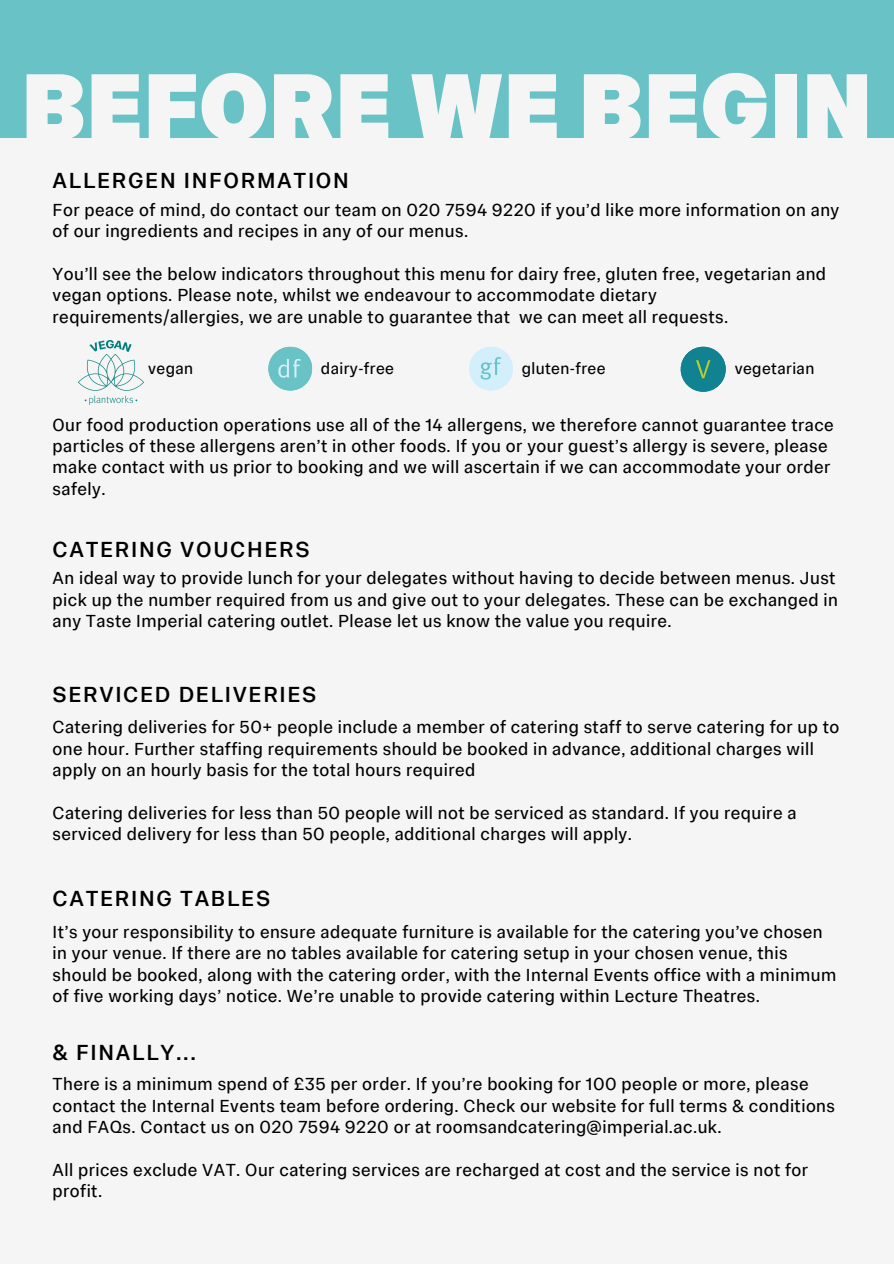
<style>
.page{position:relative;width:894px;height:1264px;background:#fff}
.page>*{position:absolute;margin:0;border:0;box-sizing:border-box;transform-origin:0 0}
.t1{font:800 96.3px "Imperial Sans Text";letter-spacing:-.01em;color:#f5f5f5}
.t2{font:500 22.5px "Imperial Sans Text";letter-spacing:.075em;color:#000}
.t3{font:18px/21.3px "Imperial Sans Text";letter-spacing:.025em;color:#000}
.t4{font:16.5px "Imperial Sans Text";letter-spacing:.025em;color:#000}
</style>
<div class="page">
<div style="left:0;top:0;width:893px;height:1263px;background:#f5f5f5"></div>
<div style="left:0;top:0;width:893px;height:137px;background:#69c3c6"></div>
<div style="left:680px;top:347px;width:45px;height:45px;background:#118291;border-radius:50%"></div>
<svg style="left:696px;top:360px;width:14px;height:18px"></svg>
<img style="left:79px;top:340px;width:64px;height:65px">
<div style="left:469px;top:347px;width:44px;height:43px;background:#d4effc;border-radius:50%"></div>
<svg style="left:480px;top:357px;width:21px;height:22px"></svg>
<div style="left:268px;top:347px;width:44px;height:43px;background:#69c3c6;border-radius:50%"></div>
<svg style="left:278px;top:359px;width:23px;height:19px"></svg>
<p class="t1" style="left:21px;top:67px;width:853px">BEFORE WE BEGIN</p>
<h2 class="t2" style="left:53px;top:171px;width:298px">ALLERGEN INFORMATION</h2>
<p class="t3" style="left:53px;top:200px;width:788px">For peace of mind, do contact our team on 020 7594 9220 if you’d like more information on any of our ingredients and recipes in any of our menus.</p>
<p class="t3" style="left:53px;top:265px;width:774px">You’ll see the below indicators throughout this menu for dairy free, gluten free, vegetarian and vegan options. Please note, whilst we endeavour to accommodate dietary requirements/allergies, we are unable to guarantee that we can meet all requests.</p>
<p class="t4" style="left:148px;top:361px;width:46px">vegan</p>
<p class="t4" style="left:321px;top:361px;width:75px">dairy-free</p>
<p class="t4" style="left:521px;top:361px;width:85px">gluten-free</p>
<h1 class="t4" style="left:734px;top:361px;width:81px">vegetarian</h1>
<h2 class="t3" style="left:53px;top:415px;width:782px">Our food production operations use all of the 14 allergens, we therefore cannot guarantee trace particles of these allergens aren’t in other foods. If you or your guest’s allergy is severe, please make contact with us prior to booking and we will ascertain if we can accommodate your order safely.</h2>
<p class="t2" style="left:53px;top:540px;width:258px">CATERING VOUCHERS</p>
<p class="t3" style="left:53px;top:569px;width:786px">An ideal way to provide lunch for your delegates without having to decide between menus. Just pick up the number required from us and give out to your delegates. These can be exchanged in any Taste Imperial catering outlet. Please let us know the value you require.</p>
<h2 class="t2" style="left:53px;top:685px;width:265px">SERVICED DELIVERIES</h2>
<p class="t3" style="left:53px;top:718px;width:788px">Catering deliveries for 50+ people include a member of catering staff to serve catering for up to one hour. Further staffing requirements should be booked in advance, additional charges will apply on an hourly basis for the total hours required</p>
<p class="t3" style="left:53px;top:803px;width:745px">Catering deliveries for less than 50 people will not be serviced as standard. If you require a serviced delivery for less than 50 people, additional charges will apply.</p>
<p class="t2" style="left:53px;top:889px;width:219px">CATERING TABLES</p>
<p class="t3" style="left:53px;top:922px;width:785px">It’s your responsibility to ensure adequate furniture is available for the catering you’ve chosen in your venue. If there are no tables available for catering setup in your chosen venue, this should be booked, along with the catering order, with the Internal Events office with a minimum of five working days’ notice. We’re unable to provide catering within Lecture Theatres.</p>
<p class="t2" style="left:53px;top:1043px;width:145px">&amp; FINALLY...</p>
<p class="t3" style="left:53px;top:1075px;width:783px">There is a minimum spend of £35 per order. If you’re booking for 100 people or more, please contact the Internal Events team before ordering. Check our website for full terms &amp; conditions and FAQs. Contact us on 020 7594 9220 or at roomsandcatering@imperial.ac.uk.</p>
<p class="t3" style="left:53px;top:1160px;width:757px">All prices exclude VAT. Our catering services are recharged at cost and the service is not for profit.</p>
</div>
